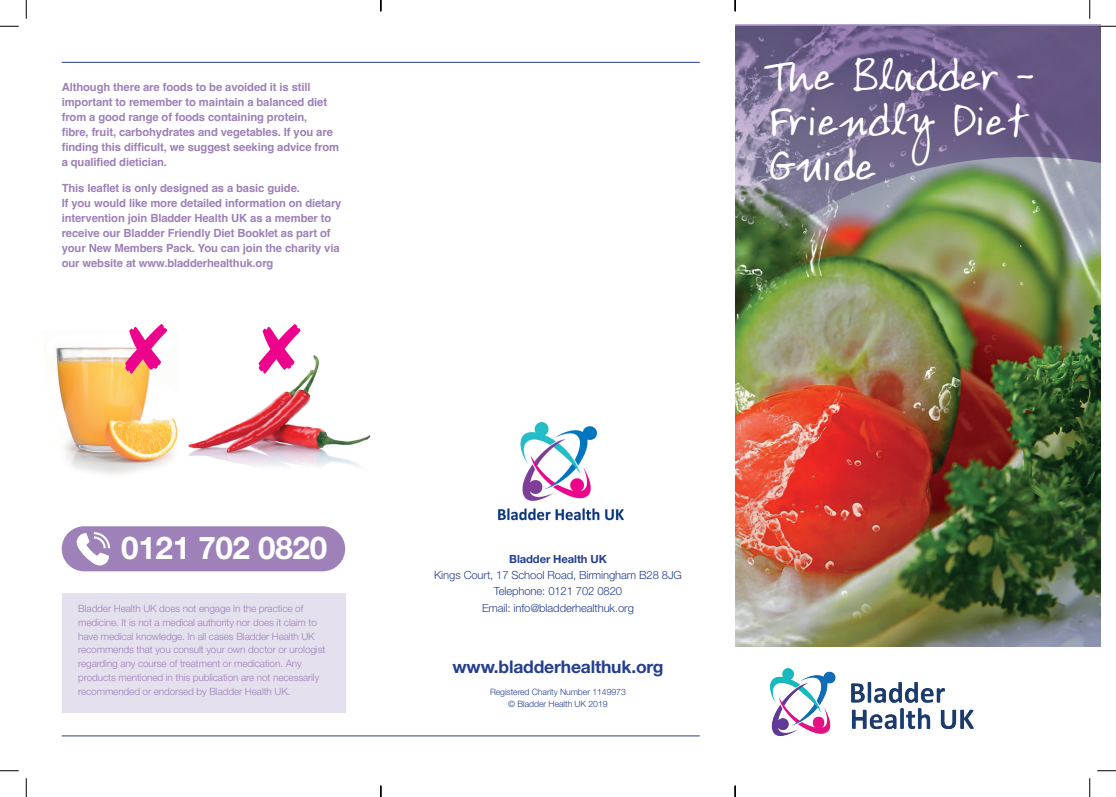
<style>
.page{position:relative;width:1116px;height:797px;background:#fff}
.page>*{position:absolute;margin:0;border:0;box-sizing:border-box;transform-origin:0 0}
.t1{font:45px/45px "Ardleys Hand";letter-spacing:-.01em;color:#fff;text-align:justify}
.t2{font:700 31.38px "Helvetica Neue";letter-spacing:-.01em;color:#fff}
.t3{font:700 17.5px "Helvetica Neue";letter-spacing:-.01em;color:#253f8e}
.t4{font:700 11.25px/15px "Helvetica";letter-spacing:-.01em;color:#9d81b8}
.t5{font:300 11.25px/16.2px "Helvetica Neue";letter-spacing:-.01em;color:#253f8e;text-align:center}
.t6{font:700 11.25px "Helvetica Neue";letter-spacing:-.01em;color:#253f8e}
.t7{font:300 10px/13.8px "Helvetica Neue";letter-spacing:-.01em;color:#9d81b8}
.t8{font:300 8.75px/11.2px "Helvetica Neue";letter-spacing:-.01em;color:#253f8e;text-align:center}
</style>
<div class="page">
<div style="left:62px;top:593px;width:283px;height:120px;background:#e5e0ee"></div>
<img style="left:735px;top:593px;width:365px;height:53px">
<img style="left:735px;top:24px;width:365px;height:569px">
<img style="left:770px;top:668px;width:203px;height:67px">
<img style="left:498px;top:423px;width:126px;height:98px">
<hr style="left:62px;top:62px;width:637px;height:1px;background:#253f8e">
<hr style="left:62px;top:735px;width:637px;height:1px;background:#253f8e">
<img style="left:56px;top:347px;width:122px;height:127px">
<img style="left:188px;top:355px;width:183px;height:112px">
<div style="left:62px;top:526px;width:283px;height:45px;background:#9d81b8;border-radius:23px"></div>
<svg style="left:77px;top:532px;width:33px;height:33px"></svg>
<svg style="left:0;top:25px;width:19px;height:2px"></svg>
<svg style="left:1097px;top:25px;width:18px;height:2px"></svg>
<svg style="left:0;top:770px;width:19px;height:1px"></svg>
<svg style="left:1097px;top:770px;width:18px;height:1px"></svg>
<svg style="left:25px;top:0;width:2px;height:19px"></svg>
<svg style="left:25px;top:778px;width:2px;height:19px"></svg>
<svg style="left:1089px;top:0;width:1px;height:19px"></svg>
<svg style="left:1089px;top:778px;width:1px;height:19px"></svg>
<svg style="left:380px;top:785px;width:1px;height:12px"></svg>
<svg style="left:734px;top:0;width:2px;height:11px"></svg>
<svg style="left:734px;top:785px;width:2px;height:12px"></svg>
<svg style="left:125px;top:347px;width:42px;height:26px"></svg>
<svg style="left:258px;top:355px;width:42px;height:18px"></svg>
<p class="t4" style="left:62px;top:81px;width:279px">Although there are foods to be avoided it is still important to remember to maintain a balanced diet from a good range of foods containing protein,<br>fibre, fruit, carbohydrates and vegetables. If you are finding this difficult, we suggest seeking advice from a qualified dietician.</p>
<p class="t4" style="left:62px;top:182px;width:281px">This leaflet is only designed as a basic guide.<br>If you would like more detailed information on dietary intervention join Bladder Health UK as a member to receive our Bladder Friendly Diet Booklet as part of your New Members Pack. You can join the charity via our website at www.bladderhealthuk.org</p>
<h1 class="t1" style="left:767px;top:52px;width:267px">The Bladder - Friendly Diet Guide</h1>
<h2 class="t2" style="left:121px;top:528px;width:207px">0121 702 0820</h2>
<p class="t7" style="left:78px;top:601px;width:248px">Bladder Health UK does not engage in the practice of medicine. It is not a medical authority nor does it claim to have medical knowledge. In all cases Bladder Health UK recommends that you consult your own doctor or urologist regarding any course of treatment or medication. Any products mentioned in this publication are not necessarily recommended or endorsed by Bladder Health UK.</p>
<p class="t6" style="left:509px;top:552px;width:99px">Bladder Health UK</p>
<p class="t5" style="left:434px;top:566px;width:249px">Kings Court, 17 School Road, Birmingham B28 8JG<br>Telephone: 0121 702 0820<br>Email: info@bladderhealthuk.org</p>
<h3 class="t3" style="left:452px;top:656px;width:212px">www.bladderhealthuk.org</h3>
<p class="t8" style="left:490px;top:686px;width:137px">Registered Charity Number 1149973 © Bladder Health UK 2019</p>
</div>
